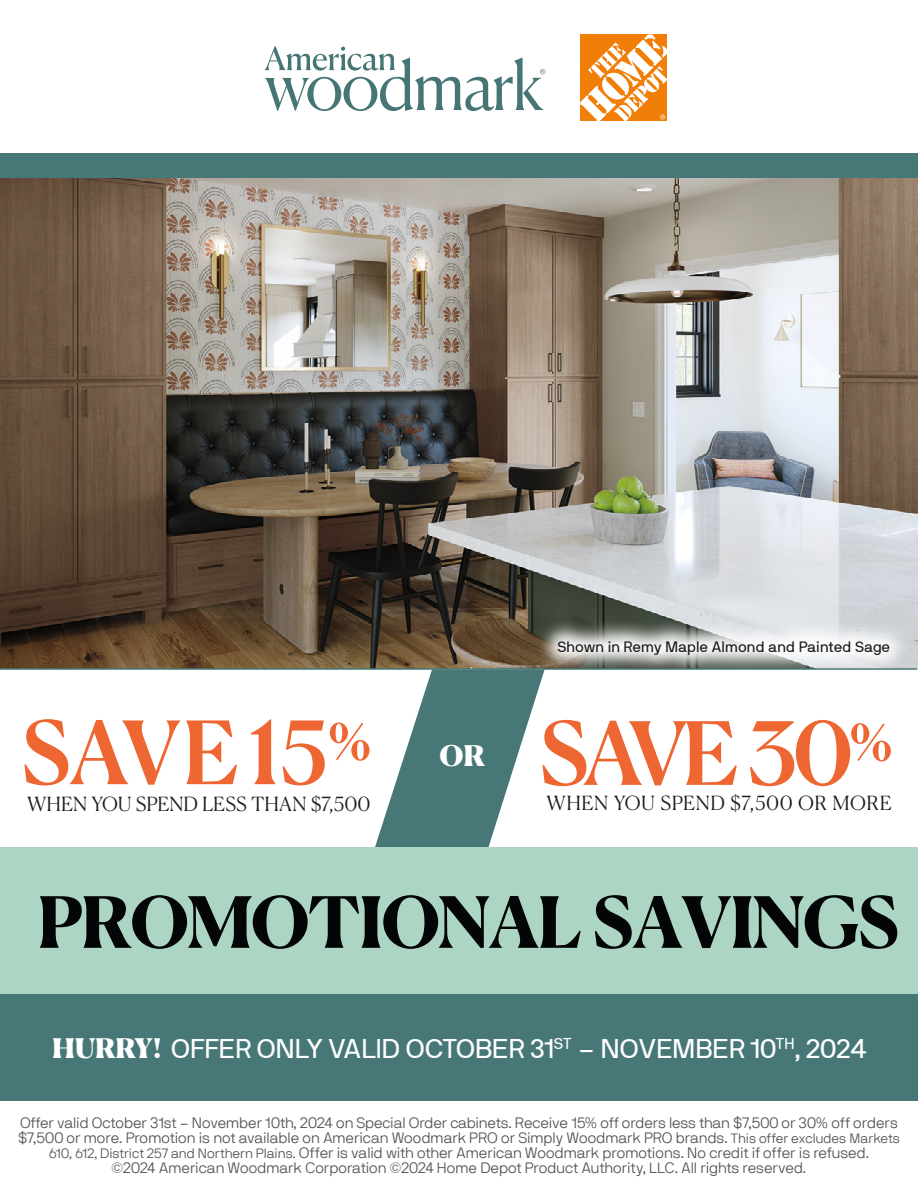
<style>
.page{position:relative;width:918px;height:1188px;background:#fff}
.page>*{position:absolute;margin:0;border:0;box-sizing:border-box;transform-origin:0 0}
.t1{font:500 87px "Canela Deck";letter-spacing:-.06em;color:#ee6631}
.t2{font:700 70.5px "Canela Deck";letter-spacing:-.03em;color:#040506}
.t3{font:900 28.5px "Canela Deck";color:#fff}
.t4{font:27px "NB International Pro";letter-spacing:-.01em;color:#fff}
.t5{font:300 19.5px "Canela Deck";letter-spacing:.005em;color:#1c1b1a}
.t6{font:300 19.5px "Canela Deck";letter-spacing:.025em;color:#1c1b1a}
.t7{font:300 15px/15px "NB International Pro";letter-spacing:-.015em;color:#535554;text-align:center}
.t8{font:15px "NB International Pro";color:#1c1b1a}
.s1{font-family:"Canela Deck";font-weight:900}
.s2{font-size:13.5px}
</style>
<div class="page">
<div style="left:1px;top:153px;width:917px;height:25px;background:#477877"></div>
<img style="left:0;top:178px;width:918px;height:490px">
<svg style="left:375px;top:670px;width:168px;height:177px"></svg>
<svg style="left:536px;top:618px;width:376px;height:59px"></svg>
<div style="left:0;top:994px;width:918px;height:108px;background:#477877"></div>
<hr style="left:0;top:668px;width:917px;height:2px;background:#467876">
<div style="left:579px;top:33px;width:90px;height:90px;background:linear-gradient(to right,#fff,#fff)"></div>
<svg style="left:580px;top:35px;width:87px;height:86px"></svg>
<svg style="left:265px;top:46px;width:280px;height:65px"></svg>
<div style="left:437px;top:735px;width:51px;height:41px;border:2px solid #467876"></div>
<div style="left:1px;top:847px;width:917px;height:147px;background:#acd5c3"></div>
<h1 class="t1" style="left:21px;top:679px;width:352px">SAVE15<sup>%</sup></h1>
<h3 class="t5" style="left:27px;top:788px;width:345px">WHEN YOU SPEND LESS THAN $7,500</h3>
<h3 class="t3" style="left:440px;top:730px;width:48px">OR</h3>
<p class="t8" style="left:557px;top:637px;width:334px">Shown in Remy Maple Almond and Painted Sage</p>
<h1 class="t1" style="left:539px;top:680px;width:355px">SAVE 30<sup>%</sup></h1>
<h3 class="t6" style="left:546px;top:787px;width:347px">WHEN YOU SPEND $7,500 OR MORE</h3>
<h2 class="t2" style="left:37px;top:861px;width:864px">PROMOTIONAL SAVINGS</h2>
<h3 class="t4" style="left:52px;top:1032px;width:816px"><span class="s1">HURRY!</span> OFFER ONLY VALID OCTOBER 31<sup>ST</sup> – NOVEMBER 10<sup>TH</sup>, 2024</h3>
<p class="t7" style="left:18px;top:1116px;width:884px">Offer valid October 31st – November 10th, 2024 on Special Order cabinets. Receive 15% off orders less than $7,500 or 30% off orders $7,500 or more. Promotion is not available on American Woodmark PRO or Simply Woodmark PRO brands. <span class="s2">This offer excludes Markets 610, 612, District 257 and Northern Plains.</span> Offer is valid with other American Woodmark promotions. No credit if offer is refused.<br>©2024 American Woodmark Corporation ©2024 Home Depot Product Authority, LLC. All rights reserved.</p>
</div>
